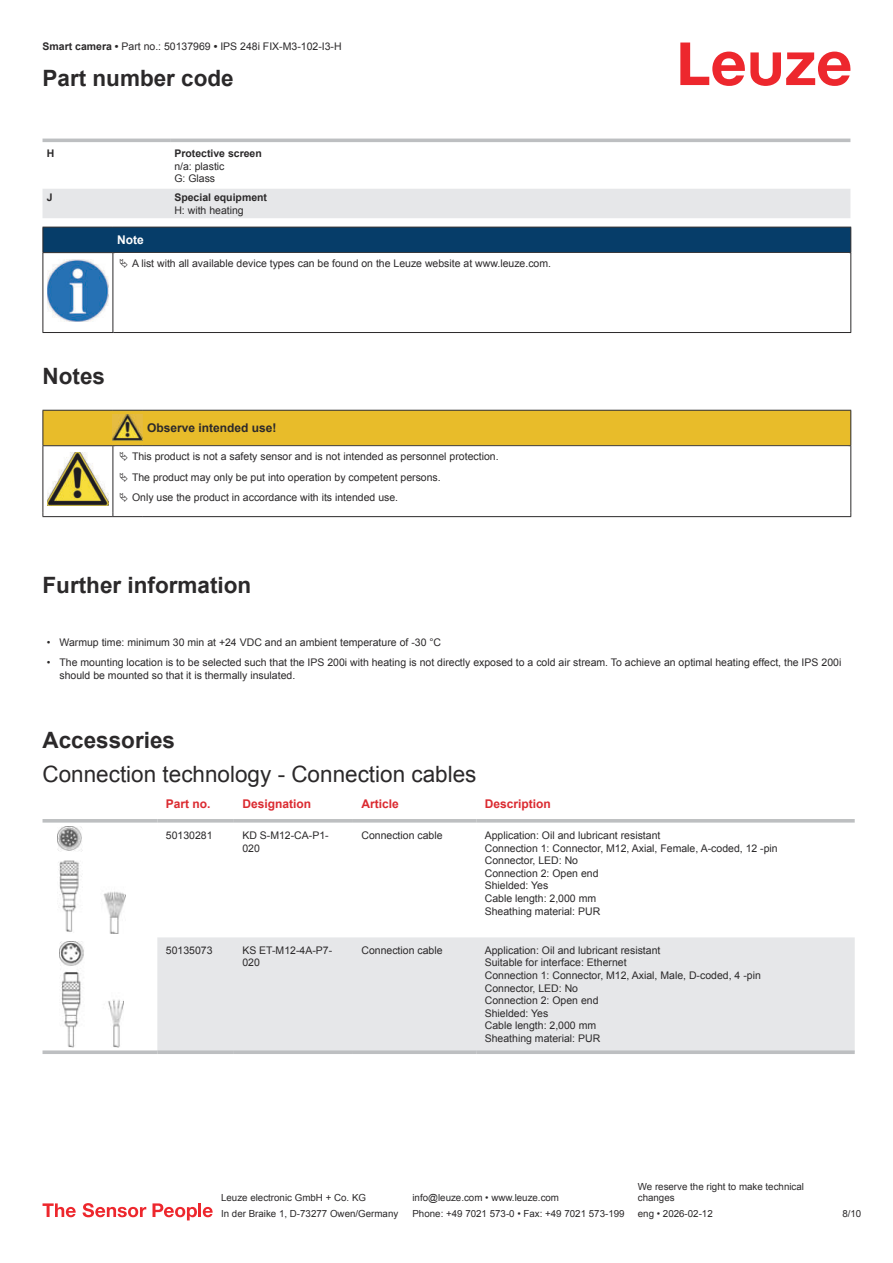
<style>
.page{position:relative;width:893px;height:1263px;background:#fff}
.page>*{position:absolute;margin:0;border:0;box-sizing:border-box;transform-origin:0 0}
.t1{font:700 22.5px "Arial";color:#2b292a}
.t2{font:22.5px "Arial";color:#2b292a}
.t3{font:700 12px "Arial";color:#db2a30}
.t4{font:700 12px "Arial";color:#2b292a}
.t5{font:700 12px "Arial";color:#fff}
.t6{font:10.5px/12.6px "Arial";color:#2b292a}
.t7{font:700 10.5px "Arial";color:#2b292a}
.t8{font:9.75px/11.7px "Arial";color:#2b292a}
.s1{font-weight:700}
</style>
<div class="page">
<svg style="left:680px;top:43px;width:170px;height:43px"></svg>
<svg style="left:43px;top:138px;width:807px;height:1px"></svg>
<div style="left:43px;top:189px;width:807px;height:29px;background:#e6e7e9"></div>
<hr style="left:43px;top:139px;width:127px;height:3px;background:#bdbfc1">
<hr style="left:170px;top:139px;width:680px;height:3px;background:#bdbfc1">
<svg style="left:43px;top:822px;width:812px;height:120px"></svg>
<div style="left:157px;top:937px;width:698px;height:113px;background:#e6e7e9"></div>
<hr style="left:43px;top:819px;width:114px;height:3px;background:#bdbfc1">
<hr style="left:157px;top:819px;width:77px;height:3px;background:#bdbfc1">
<hr style="left:234px;top:819px;width:119px;height:3px;background:#bdbfc1">
<hr style="left:353px;top:819px;width:123px;height:3px;background:#bdbfc1">
<hr style="left:476px;top:819px;width:379px;height:3px;background:#bdbfc1">
<svg style="left:43px;top:1050px;width:114px;height:4px"></svg>
<svg style="left:157px;top:1050px;width:77px;height:4px"></svg>
<svg style="left:234px;top:1050px;width:119px;height:4px"></svg>
<svg style="left:353px;top:1050px;width:123px;height:4px"></svg>
<svg style="left:476px;top:1050px;width:379px;height:4px;background:#c1c3c5"></svg>
<img style="left:57px;top:827px;width:68px;height:106px">
<img style="left:59px;top:942px;width:65px;height:106px">
<svg style="left:43px;top:1203px;width:33px;height:14px"></svg>
<svg style="left:83px;top:1203px;width:63px;height:14px"></svg>
<svg style="left:153px;top:1203px;width:44px;height:17px"></svg>
<hr style="left:198px;top:1203px;width:3px;height:14px;background:#ed272d">
<svg style="left:203px;top:1207px;width:10px;height:10px"></svg>
<div style="left:43px;top:227px;width:808px;height:26px;background:#063d69"></div>
<hr style="left:113px;top:252px;width:738px;height:1px;background:#2b292a">
<hr style="left:43px;top:253px;width:1px;height:75px;background:#2b292a">
<hr style="left:113px;top:253px;width:1px;height:75px;background:#2b292a">
<hr style="left:850px;top:253px;width:1px;height:75px;background:#2b292a">
<hr style="left:43px;top:332px;width:70px;height:1px;background:#2b292a">
<hr style="left:113px;top:332px;width:738px;height:1px;background:#2b292a">
<img style="left:47px;top:259px;width:61px;height:63px">
<hr style="left:43px;top:516px;width:70px;height:1px;background:#2b292a">
<hr style="left:113px;top:516px;width:30px;height:1px;background:#2b292a">
<hr style="left:143px;top:516px;width:708px;height:1px;background:#2b292a">
<svg style="left:43px;top:410px;width:808px;height:106px"></svg>
<p class="t6" style="left:43px;top:41px;width:301px"><span class="s1">Smart camera •</span> Part no.: 50137969 <span class="s1">•</span> IPS 248i FIX-M3-102-I3-H</p>
<h1 class="t1" style="left:43px;top:70px;width:193px">Part number code</h1>
<p class="t7" style="left:47px;top:149px;width:9px">H</p>
<p class="t7" style="left:174px;top:149px;width:89px">Protective screen</p>
<p class="t6" style="left:174px;top:161px;width:52px">n/a: plastic<br>G: Glass</p>
<p class="t7" style="left:47px;top:193px;width:7px">J</p>
<p class="t7" style="left:174px;top:193px;width:94px">Special equipment</p>
<p class="t6" style="left:174px;top:204px;width:71px">H: with heating</p>
<p class="t5" style="left:117px;top:235px;width:28px">Note</p>
<p class="t6" style="left:132px;top:258px;width:421px">A list with all available device types can be found on the Leuze website at www.leuze.com.</p>
<h1 class="t1" style="left:43px;top:367px;width:64px">Notes</h1>
<p class="t4" style="left:147px;top:423px;width:131px">Observe intended use!</p>
<p class="t6" style="left:132px;top:448px;width:368px;line-height:20.2px">This product is not a safety sensor and is not intended as personnel protection.<br>The product may only be put into operation by competent persons.<br>Only use the product in accordance with its intended use.</p>
<h1 class="t1" style="left:43px;top:577px;width:210px">Further information</h1>
<p class="t6" style="left:47px;top:637px;width:396px">• Warmup time: minimum 30 min at +24 VDC and an ambient temperature of -30 °C</p>
<p class="t6" style="left:60px;top:657px;width:783px;text-indent:-13px">• The mounting location is to be selected such that the IPS 200i with heating is not directly exposed to a cold air stream. To achieve an optimal heating effect, the IPS 200i should be mounted so that it is thermally insulated.</p>
<h1 class="t1" style="left:43px;top:732px;width:134px">Accessories</h1>
<h1 class="t2" style="left:43px;top:765px;width:435px">Connection technology - Connection cables</h1>
<p class="t3" style="left:166px;top:799px;width:46px">Part no.</p>
<p class="t3" style="left:242px;top:799px;width:70px">Designation</p>
<p class="t3" style="left:361px;top:799px;width:39px">Article</p>
<p class="t3" style="left:485px;top:799px;width:68px">Description</p>
<p class="t6" style="left:166px;top:830px;width:48px">50130281</p>
<p class="t6" style="left:242px;top:830px;width:88px">KD S-M12-CA-P1-<br>020</p>
<p class="t6" style="left:361px;top:830px;width:83px">Connection cable</p>
<p class="t6" style="left:485px;top:830px;width:294px">Application: Oil and lubricant resistant<br>Connection 1: Connector, M12, Axial, Female, A-coded, 12 -pin<br>Connector, LED: No<br>Connection 2: Open end<br>Shielded: Yes<br>Cable length: 2,000 mm<br>Sheathing material: PUR</p>
<p class="t6" style="left:166px;top:945px;width:48px">50135073</p>
<p class="t6" style="left:242px;top:945px;width:91px">KS ET-M12-4A-P7-<br>020</p>
<p class="t6" style="left:361px;top:945px;width:83px">Connection cable</p>
<p class="t6" style="left:485px;top:945px;width:278px">Application: Oil and lubricant resistant<br>Suitable for interface: Ethernet<br>Connection 1: Connector, M12, Axial, Male, D-coded, 4 -pin<br>Connector, LED: No<br>Connection 2: Open end<br>Shielded: Yes<br>Cable length: 2,000 mm<br>Sheathing material: PUR</p>
<p class="t8" style="left:221px;top:1193px;width:146px">Leuze electronic GmbH + Co. KG</p>
<p class="t8" style="left:412px;top:1193px;width:148px">info@leuze.com • www.leuze.com</p>
<p class="t8" style="left:638px;top:1181px;width:168px">We reserve the right to make technical changes</p>
<p class="t8" style="left:221px;top:1209px;width:179px">In der Braike 1, D-73277 Owen/Germany</p>
<p class="t8" style="left:412px;top:1209px;width:214px">Phone: +49 7021 573-0 • Fax: +49 7021 573-199</p>
<p class="t8" style="left:638px;top:1209px;width:76px">eng • 2026-02-12</p>
<p class="t8" style="left:842px;top:1209px;width:20px">8 /10</p>
</div>
